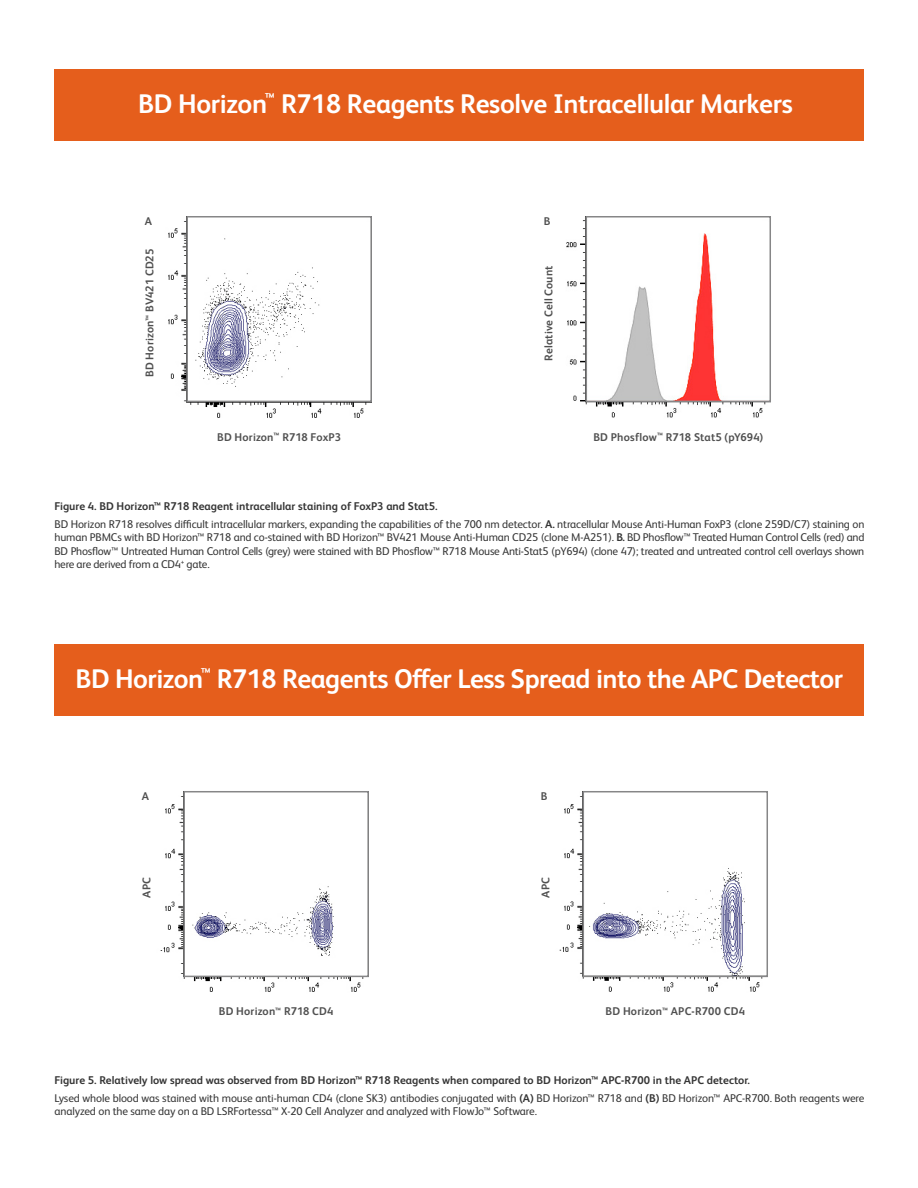
<style>
.page{position:relative;width:918px;height:1188px;background:#fff}
.page>*{position:absolute;margin:0;border:0;box-sizing:border-box;transform-origin:0 0}
.Disclaimer__side_2{font:700 27px "FS Albert Pro";letter-spacing:-.02em;color:#fff}
.Disclaimer__side_2-2{font:11.25px/13.5px "FS Albert Pro";letter-spacing:-.01em;color:#353535;text-align:justify}
.Disclaimer__side_2-3{font:700 11.25px "FS Albert Pro";color:#353535}
.Specifications_FS_Al{font:700 11.25px "FS Albert Pro";letter-spacing:.015em;color:#505050}
.s1{font-size:9.15px}
.s2{font-weight:700}
</style>
<div class="page">
<img style="left:160px;top:796px;width:209px;height:196px">
<img style="left:559px;top:791px;width:209px;height:201px">
<img style="left:566px;top:217px;width:205px;height:201px">
<div style="left:586px;top:216px;width:185px;height:186px;border:2px solid #868687"></div>
<img style="left:168px;top:221px;width:204px;height:197px">
<div style="left:186px;top:216px;width:186px;height:186px;border:2px solid #868687"></div>
<div style="left:583px;top:791px;width:185px;height:186px;border:2px solid #868687"></div>
<div style="left:183px;top:791px;width:186px;height:186px;border:2px solid #868687"></div>
<div style="left:54px;top:69px;width:810px;height:72px;background:#e55e1c"></div>
<div style="left:54px;top:644px;width:810px;height:72px;background:#e55e1c"></div>
<p class="Disclaimer__side_2" style="left:138px;top:85px;width:656px">BD Horizon<sup>™</sup> R718 Reagents Resolve Intracellular Markers</p>
<p class="Specifications_FS_Al" style="left:145px;top:213px;width:9px">A</p>
<p class="Specifications_FS_Al" style="left:142px;top:377px;width:129px;rotate:-90deg">BD Horizon<span class="s1">™</span> BV421 CD25</p>
<p class="Specifications_FS_Al" style="left:217px;top:429px;width:126px">BD Horizon<span class="s1">™</span> R718 FoxP3</p>
<p class="Specifications_FS_Al" style="left:544px;top:213px;width:8px">B</p>
<p class="Specifications_FS_Al" style="left:541px;top:361px;width:97px;rotate:-90deg">Relative Cell Count</p>
<p class="Specifications_FS_Al" style="left:593px;top:429px;width:171px">BD Phosflow<span class="s1">™</span> R718 Stat5 (pY694)</p>
<p class="Disclaimer__side_2-3" style="left:54px;top:498px;width:385px">Figure 4. BD Horizon™ R718 Reagent intracellular staining of FoxP3 and Stat5.</p>
<p class="Disclaimer__side_2-2" style="left:54px;top:516px;width:812px">BD Horizon R718 resolves difficult intracellular markers, expanding the capabilities of the 700 nm detector. <span class="s2">A.</span> ntracellular Mouse Anti-Human FoxP3 (clone 259D/C7) staining on human PBMCs with BD Horizon™ R718 and co-stained with BD Horizon™ BV421 Mouse Anti-Human CD25 (clone M-A251). <span class="s2">B.</span> BD Phosflow™ Treated Human Control Cells (red) and BD Phosflow™ Untreated Human Control Cells (grey) were stained with BD Phosflow™ R718 Mouse Anti-Stat5 (pY694) (clone 47); treated and untreated control cell overlays shown here are derived from a CD4<sup>+</sup> gate.</p>
<p class="Disclaimer__side_2" style="left:75px;top:659px;width:769px">BD Horizon<sup>™</sup> R718 Reagents Offer Less Spread into the APC Detector</p>
<p class="Specifications_FS_Al" style="left:142px;top:788px;width:9px">A</p>
<p class="Specifications_FS_Al" style="left:541px;top:788px;width:8px">B</p>
<p class="Specifications_FS_Al" style="left:139px;top:898px;width:22px;rotate:-90deg">APC</p>
<p class="Specifications_FS_Al" style="left:538px;top:898px;width:22px;rotate:-90deg">APC</p>
<p class="Specifications_FS_Al" style="left:219px;top:1003px;width:116px">BD Horizon<span class="s1">™</span> R718 CD4</p>
<p class="Specifications_FS_Al" style="left:606px;top:1003px;width:141px">BD Horizon<span class="s1">™</span> APC-R700 CD4</p>
<p class="Disclaimer__side_2-3" style="left:54px;top:1072px;width:697px">Figure 5. Relatively low spread was observed from BD Horizon™ R718 Reagents when compared to BD Horizon™ APC-R700 in the APC detector.</p>
<p class="Disclaimer__side_2-2" style="left:54px;top:1090px;width:811px">Lysed whole blood was stained with mouse anti-human CD4 (clone SK3) antibodies conjugated with <span class="s2">(A)</span> BD Horizon™ R718 and <span class="s2">(B)</span> BD Horizon™ APC-R700. Both reagents were analyzed on the same day on a BD LSRFortessa™ X-20 Cell Analyzer and analyzed with FlowJo™ Software.</p>
</div>
